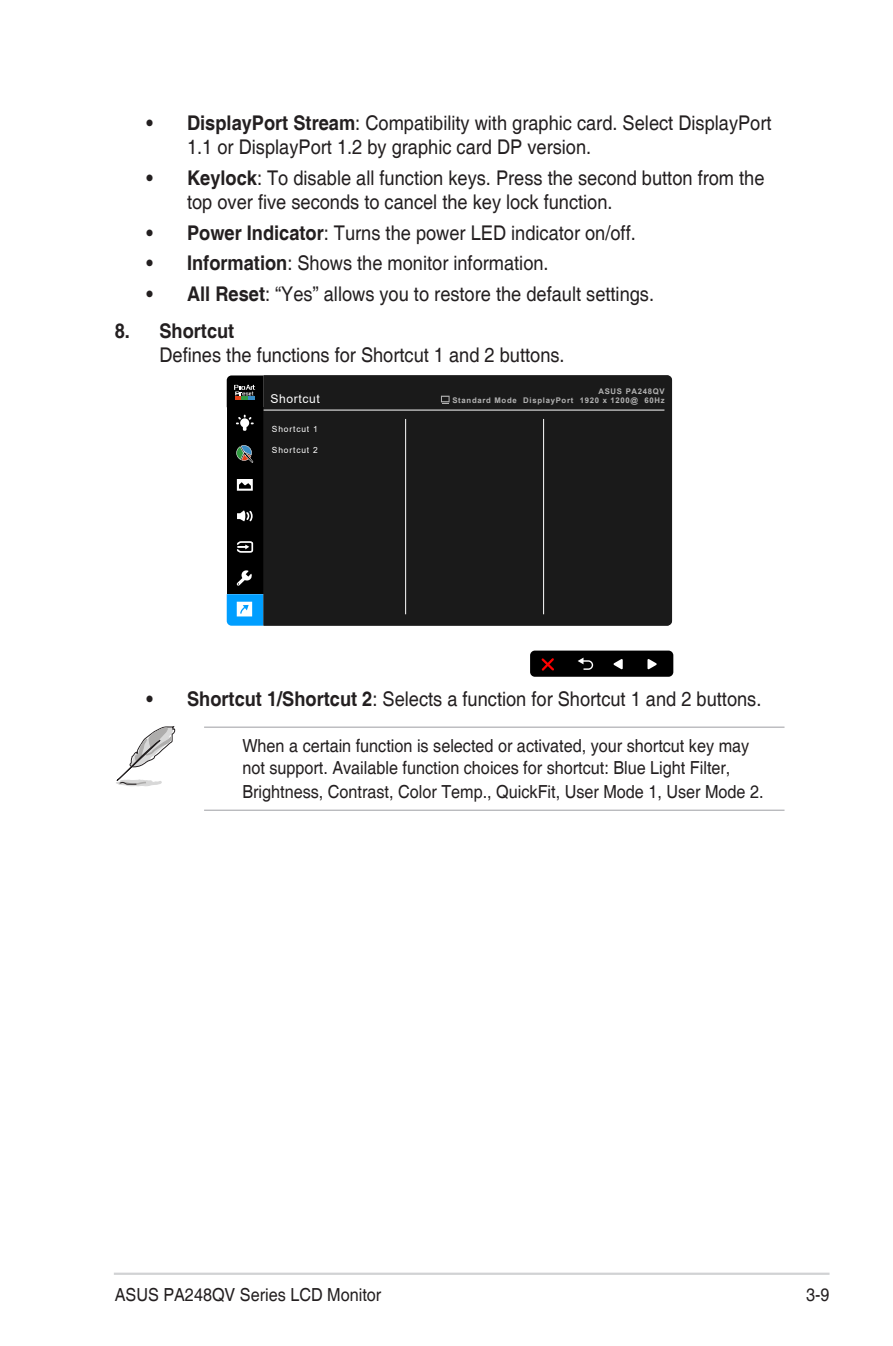
<style>
.page{position:relative;width:893px;height:1346px;background:#fff}
.page>*{position:absolute;margin:0;border:0;box-sizing:border-box;transform-origin:0 0}
.Bulleted_Text{font:20.25px/24.3px "Helvetica";color:#231f20;scale:.9 1}
.List{font:20.25px "Helvetica";color:#231f20;scale:.9 1}
.List-2{font:700 20.25px "Helvetica";color:#231f20;scale:.9 1}
.Message_List{font:18px/21.6px "Helvetica";color:#231f20;scale:.9 1}
.t1{font:12.15px "Arial";letter-spacing:.05em;color:#fff}
.t2{font:8.55px "Arial";letter-spacing:.1em;color:#fff}
.t3{font:700 7.88px/9px "Arial";letter-spacing:.09em;color:#b3b3b3;text-align:right}
.s1{font-weight:700}
</style>
<div class="page">
<hr style="left:114px;top:1272px;width:715px;height:3px;background:#d1d2d4">
<hr style="left:204px;top:726px;width:580px;height:2px;background:#a8a9ad">
<hr style="left:204px;top:809px;width:580px;height:2px;background:#a8a9ad">
<div style="left:227px;top:407px;width:36px;height:31px;background:#000"></div>
<div style="left:227px;top:438px;width:36px;height:31px;background:#000"></div>
<div style="left:227px;top:469px;width:36px;height:33px;background:#000"></div>
<div style="left:227px;top:532px;width:36px;height:29px;background:#000"></div>
<div style="left:227px;top:561px;width:36px;height:33px;background:#000"></div>
<div style="left:227px;top:502px;width:36px;height:30px;background:#000"></div>
<svg style="left:236px;top:415px;width:18px;height:16px"></svg>
<svg style="left:237px;top:510px;width:16px;height:11px"></svg>
<svg style="left:237px;top:479px;width:16px;height:12px"></svg>
<svg style="left:236px;top:541px;width:18px;height:12px"></svg>
<svg style="left:237px;top:570px;width:15px;height:16px"></svg>
<svg style="left:227px;top:594px;width:36px;height:32px"></svg>
<svg style="left:227px;top:375px;width:36px;height:32px"></svg>
<svg style="left:236px;top:445px;width:18px;height:17px"></svg>
<div style="left:530px;top:650px;width:143px;height:27px;background:#000;border-radius:5px"></div>
<svg style="left:541px;top:658px;width:13px;height:13px"></svg>
<svg style="left:613px;top:659px;width:10px;height:10px"></svg>
<svg style="left:647px;top:659px;width:10px;height:10px"></svg>
<svg style="left:578px;top:657px;width:15px;height:13px"></svg>
<div style="left:264px;top:375px;width:408px;height:250px;background:#1a1a1a"></div>
<hr style="left:264px;top:410px;width:400px;height:1px;background:#fff">
<hr style="left:405px;top:419px;width:1px;height:195px;background:#fff">
<hr style="left:543px;top:419px;width:1px;height:195px;background:#fff">
<svg style="left:441px;top:396px;width:9px;height:6px"></svg>
<svg style="left:442px;top:397px;width:7px;height:7px"></svg>
<svg style="left:116px;top:726px;width:59px;height:61px"></svg>
<p class="Bulleted_Text" style="left:187px;top:111px;width:651px;text-indent:-40px"><span class="s1">• DisplayPort Stream</span>: Compatibility with graphic card. Select DisplayPort<br>1.1 or DisplayPort 1.2 by graphic card DP version.</p>
<p class="Bulleted_Text" style="left:187px;top:166px;width:643px;text-indent:-40px"><span class="s1">• Keylock</span>: To disable all function keys. Press the second button from the top over five seconds to cancel the key lock function.</p>
<p class="Bulleted_Text" style="left:147px;top:221px;width:545px"><span class="s1">• Power Indicator</span>: Turns the power LED indicator on/off.</p>
<p class="Bulleted_Text" style="left:147px;top:252px;width:448px"><span class="s1">• Information</span>: Shows the monitor information.</p>
<p class="Bulleted_Text" style="left:147px;top:282px;width:565px"><span class="s1">• All Reset</span>: “Yes” allows you to restore the default settings.</p>
<p class="List-2" style="left:115px;top:319px;width:134px">8. Shortcut</p>
<p class="List" style="left:159px;top:343px;width:452px">Defines the functions for Shortcut 1 and 2 buttons.</p>
<p class="t3" style="left:452px;top:387px;width:214px">ASUS PA248QV<br>Standard Mode DisplayPort 1920 x 1200@ 60Hz</p>
<p class="t2" style="left:272px;top:423px;width:48px">Shortcut 1</p>
<p class="t2" style="left:272px;top:444px;width:48px">Shortcut 2</p>
<p class="t1" style="left:270px;top:390px;width:51px">Shortcut</p>
<p class="Bulleted_Text" style="left:147px;top:687px;width:685px"><span class="s1">• Shortcut 1/Shortcut 2</span>: Selects a function for Shortcut 1 and 2 buttons.</p>
<p class="Message_List" style="left:242px;top:736px;width:565px">When a certain function is selected or activated, your shortcut key may not support. Available function choices for shortcut: Blue Light Filter,</p>
<p class="Message_List" style="left:242px;top:781px;width:581px">Brightness, Contrast, Color Temp., QuickFit, User Mode 1, User Mode 2.</p>
<p class="Message_List" style="left:115px;top:1284px;width:298px">ASUS PA248QV Series LCD Monitor</p>
<p class="Message_List" style="left:806px;top:1284px;width:28px">3-9</p>
</div>
